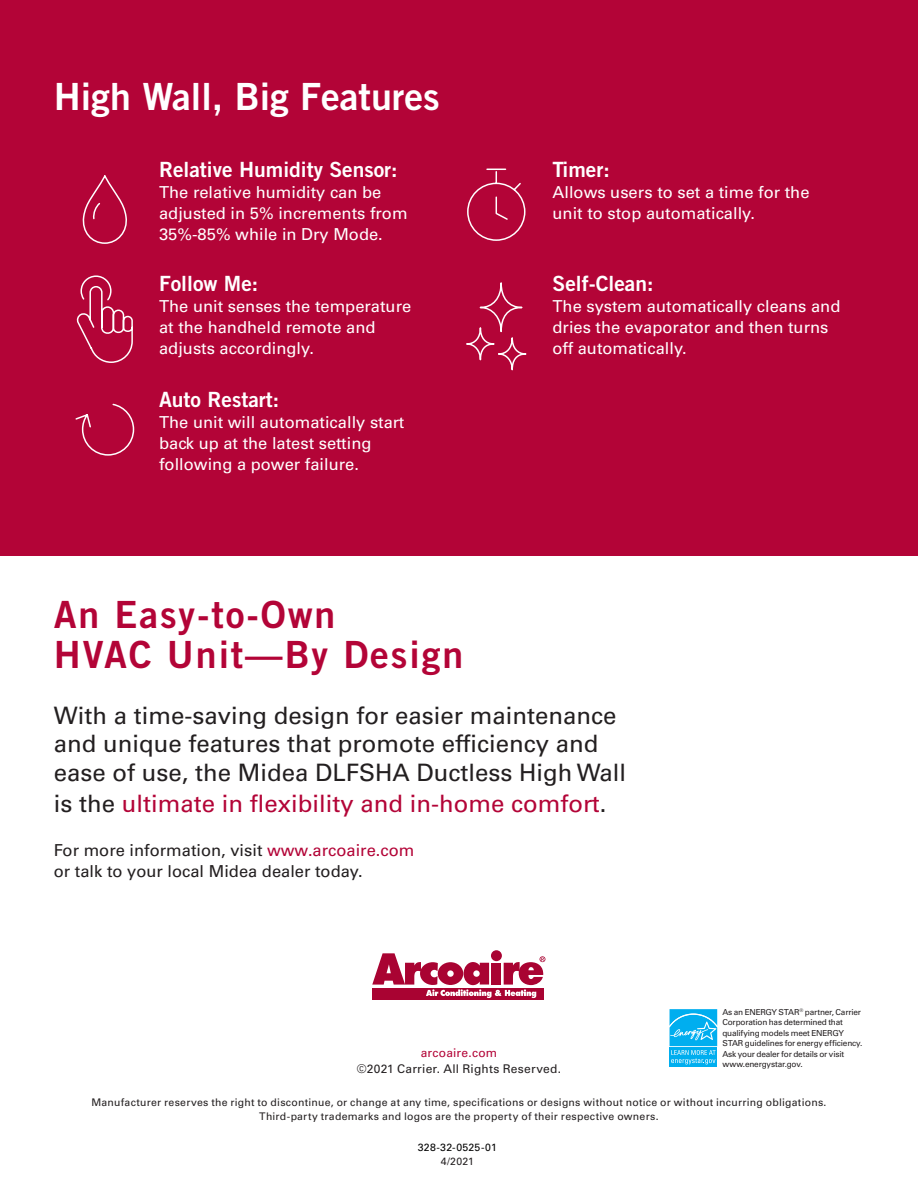
<style>
.page{position:relative;width:918px;height:1188px;background:#fff}
.page>*{position:absolute;margin:0;border:0;box-sizing:border-box;transform-origin:0 0}
.t1{font:37.5px/40.5px "Trade Gothic LT Std Bd 2";letter-spacing:.05em;color:#b30437}
.t2{font:37.5px "Trade Gothic LT Std Bd 2";color:#fff}
.t3{font:24px/28.5px "Univers LT Std";color:#231f20}
.t4{font:24px "Univers LT Std";color:#b30437}
.Bullets{font:21px "Trade Gothic LT Std Bd 2";color:#fff}
.Bullets-2{font:16.5px/21px "Univers LT Std";color:#fff}
.t5{font:16.5px/21px "Univers LT Std";color:#231f20}
.t6{font:12px "Univers LT Std";letter-spacing:.015em;color:#231f20}
.t7{font:12px "Univers LT Std";letter-spacing:.015em;color:#b30437}
.t8{font:10.5px "Univers LT Std";letter-spacing:.02em;color:#231f20}
.t9{font:10.5px "Univers LT Std";letter-spacing:.025em;color:#000}
.t10{font:8.25px/10.5px "Univers LT Std";letter-spacing:-.02em;color:#231f20}
.s1{color:#231f20}
.s2{color:#b30437}
</style>
<div class="page">
<div style="left:0;top:0;width:918px;height:555px;background:#b30437"></div>
<svg style="left:669px;top:1009px;width:49px;height:58px"></svg>
<div style="left:670px;top:1047px;width:47px;height:20px;background:#00aeef"></div>
<svg style="left:670px;top:1009px;width:47px;height:55px"></svg>
<svg style="left:82px;top:175px;width:45px;height:69px"></svg>
<svg style="left:467px;top:168px;width:59px;height:73px"></svg>
<svg style="left:76px;top:275px;width:57px;height:88px"></svg>
<svg style="left:466px;top:282px;width:61px;height:89px"></svg>
<svg style="left:75px;top:403px;width:60px;height:53px"></svg>
<div style="left:373px;top:988px;width:171px;height:11px;background:#a90332"></div>
<svg style="left:491px;top:950px;width:11px;height:11px"></svg>
<svg style="left:372px;top:953px;width:173px;height:45px"></svg>
<p class="t2" style="left:54px;top:73px;width:388px">High Wall, Big Features</p>
<p class="Bullets" style="left:159px;top:157px;width:240px">Relative Humidity Sensor:</p>
<p class="Bullets-2" style="left:159px;top:182px;width:250px">The relative humidity can be adjusted in 5% increments from<br>35%-85% while in Dry Mode.</p>
<p class="Bullets" style="left:159px;top:270px;width:101px">Follow Me:</p>
<p class="Bullets-2" style="left:159px;top:296px;width:254px">The unit senses the temperature at the handheld remote and adjusts accordingly.</p>
<p class="Bullets" style="left:159px;top:386px;width:122px">Auto Restart:</p>
<p class="Bullets-2" style="left:159px;top:412px;width:247px">The unit will automatically start back up at the latest setting following a power failure.</p>
<p class="t1" style="left:54px;top:594px;width:411px">An Easy-to-Own<br>HVAC Unit—By Design</p>
<p class="Bullets" style="left:553px;top:157px;width:59px">Timer:</p>
<p class="Bullets-2" style="left:553px;top:182px;width:259px">Allows users to set a time for the unit to stop automatically.</p>
<p class="Bullets" style="left:553px;top:270px;width:102px">Self-Clean:</p>
<p class="Bullets-2" style="left:553px;top:296px;width:289px">The system automatically cleans and dries the evaporator and then turns off automatically.</p>
<p class="t3" style="left:54px;top:701px;width:574px">With a time-saving design for easier maintenance and unique features that promote efficiency and ease of use, the Midea DLFSHA Ductless High Wall</p>
<p class="t4" style="left:54px;top:790px;width:554px"><span class="s1">is the</span> ultimate in flexibility and in-home comfort<span class="s1">.</span></p>
<p class="t5" style="left:54px;top:840px;width:362px">For more information, visit <span class="s2">www.arcoaire.com </span>or talk to your local Midea dealer today.</p>
<p class="t10" style="left:722px;top:1007px;width:142px">As an ENERGY STAR<sup>®</sup> partner, Carrier<br>Corporation has determined that qualifying models meet ENERGY<br>STAR guidelines for energy efficiency.<br>Ask your dealer for details or visit www.energystar.gov.</p>
<p class="t7" style="left:421px;top:1046px;width:78px">arcoaire.com</p>
<p class="t6" style="left:357px;top:1062px;width:206px">©2021 Carrier. All Rights Reserved.</p>
<p class="t8" style="left:91px;top:1096px;width:737px">Manufacturer reserves the right to discontinue, or change at any time, specifications or designs without notice or without incurring obligations.</p>
<p class="t8" style="left:259px;top:1110px;width:401px">Third-party trademarks and logos are the property of their respective owners.</p>
<p class="t9" style="left:418px;top:1141px;width:80px">328-32-0525-01</p>
<p class="t8" style="left:441px;top:1155px;width:35px">4/2021</p>
</div>
